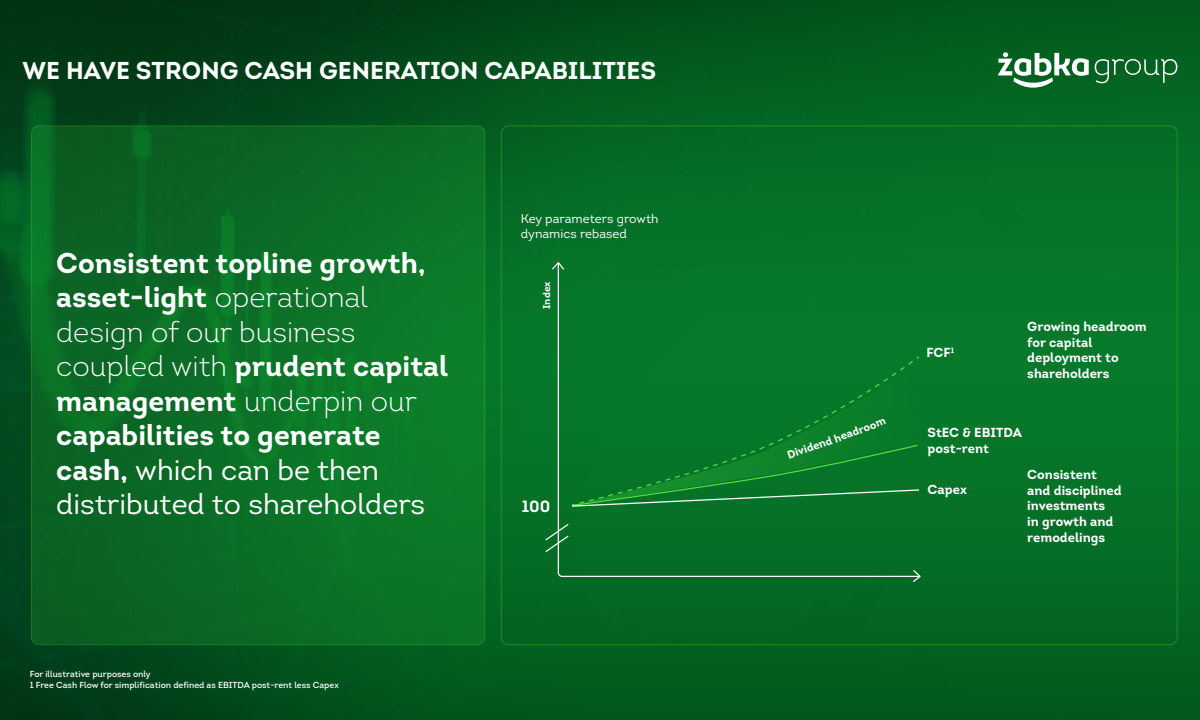
<style>
.page{position:relative;width:1200px;height:720px;background:#fff}
.page>*{position:absolute;margin:0;border:0;box-sizing:border-box;transform-origin:0 0}
.t1{font:700 28.75px/34.5px "Intro";color:#fff}
.t2{font:700 24.38px "Intro";color:#fff}
.t3{font:700 16.25px "Intro";color:#fff}
.t4{font:700 13.12px/15.8px "Intro";color:#fff}
.t5{font:12.5px/15px "Intro";color:#fff}
.t6{font:700 11.25px "Intro";color:#fff}
.t7{font:700 10px "Intro";letter-spacing:-.005em;color:#fff}
.t8{font:8.75px/10.5px "Intro";color:#fff}
.s1{font-weight:300}
.s2{font-weight:400}
</style>
<div class="page">
<img style="left:0;top:0;width:1200px;height:720px">
<svg style="left:557px;top:262px;width:363px;height:316px;background:#08752a"></svg>
<svg style="left:32px;top:126px;width:453px;height:519px;background:#0a6e25"></svg>
<svg style="left:998px;top:52px;width:91px;height:36px"></svg>
<svg style="left:1095px;top:56px;width:83px;height:27px;background:#2a7b44"></svg>
<svg style="left:544px;top:523px;width:26px;height:30px"></svg>
<svg style="left:551px;top:261px;width:14px;height:10px"></svg>
<svg style="left:912px;top:569px;width:10px;height:14px"></svg>
<svg style="left:571px;top:358px;width:349px;height:149px;background:#0a7a2b"></svg>
<p class="t2" style="left:22px;top:55px;width:635px">WE HAVE STRONG CASH GENERATION CAPABILITIES</p>
<p class="t1" style="left:56px;top:245px;width:393px">Consistent topline growth, asset-light <span class="s1">operational design of our business coupled with</span> prudent capital management <span class="s1">underpin our </span>capabilities to generate cash, <span class="s2">which can be then distributed to shareholders</span></p>
<p class="t8" style="left:30px;top:669px;width:311px">For illustrative purposes only<br>1 Free Cash Flow for simplification defined as EBITDA post-rent less Capex</p>
<p class="t5" style="left:521px;top:211px;width:139px">Key parameters growth dynamics rebased</p>
<p class="t7" style="left:540px;top:309px;width:29px;rotate:-90deg">Index</p>
<p class="t3" style="left:522px;top:495px;width:30px">100</p>
<p class="t6" style="left:785px;top:448px;width:22px;rotate:-18deg">Divi</p>
<p class="t6" style="left:850px;top:426px;width:37px;rotate:-21deg">droom</p>
<p class="t6" style="left:823px;top:436px;width:30px;rotate:-20deg">d hea</p>
<p class="t4" style="left:926px;top:345px;width:29px">FCF<sup>1</sup></p>
<p class="t4" style="left:1027px;top:318px;width:121px">Growing headroom for capital deployment to shareholders</p>
<p class="t4" style="left:928px;top:425px;width:96px">StEC &amp; EBITDA post-rent</p>
<p class="t4" style="left:928px;top:482px;width:41px">Capex</p>
<p class="t4" style="left:1027px;top:466px;width:96px">Consistent and disciplined investments<br>in growth and remodelings</p>
</div>
